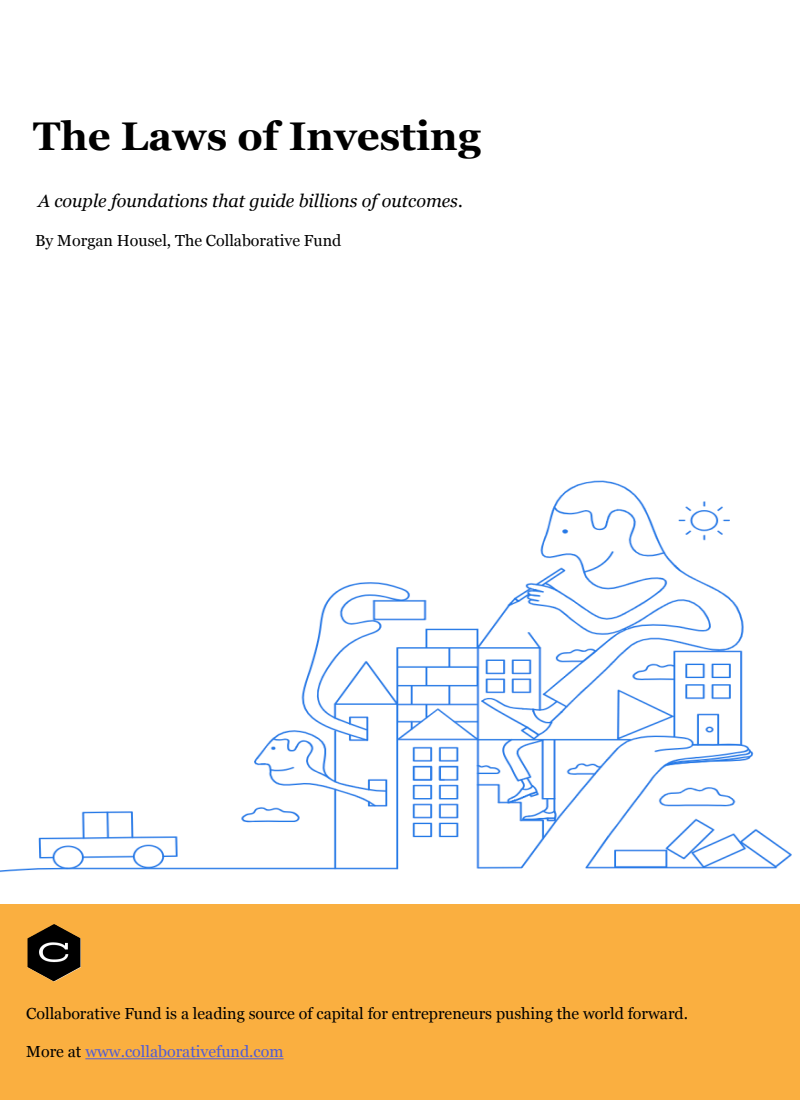
<style>
.page{position:relative;width:800px;height:1100px;background:#fff}
.page>*{position:absolute;margin:0;border:0;box-sizing:border-box;transform-origin:0 0}
.t1{font:700 40px "Georgia";color:#000}
.t2{font:italic 18px "Georgia";color:#000}
.t3{font:16px "Georgia";color:#000}
.t4{font:16px "Georgia";color:#4f5cd6}
.s1{color:#000}
</style>
<div class="page">
<img style="left:0;top:480px;width:800px;height:425px">
<div style="left:0;top:905px;width:800px;height:195px;background:#faaf40"></div>
<hr style="left:85px;top:1058px;width:199px;height:1px;background:#4f5cd6">
<img style="left:28px;top:924px;width:53px;height:58px">
<p class="t1" style="left:33px;top:106px;width:449px">The Laws of Investing</p>
<p class="t2" style="left:38px;top:188px;width:426px">A couple foundations that guide billions of outcomes.</p>
<p class="t3" style="left:35px;top:229px;width:308px">By Morgan Housel, The Collaborative Fund</p>
<p class="t3" style="left:26px;top:1002px;width:663px">Collaborative Fund is a leading source of capital for entrepreneurs pushing the world forward.</p>
<p class="t4" style="left:26px;top:1040px;width:259px"><span class="s1">More at</span> www.collaborativefund.com</p>
</div>
